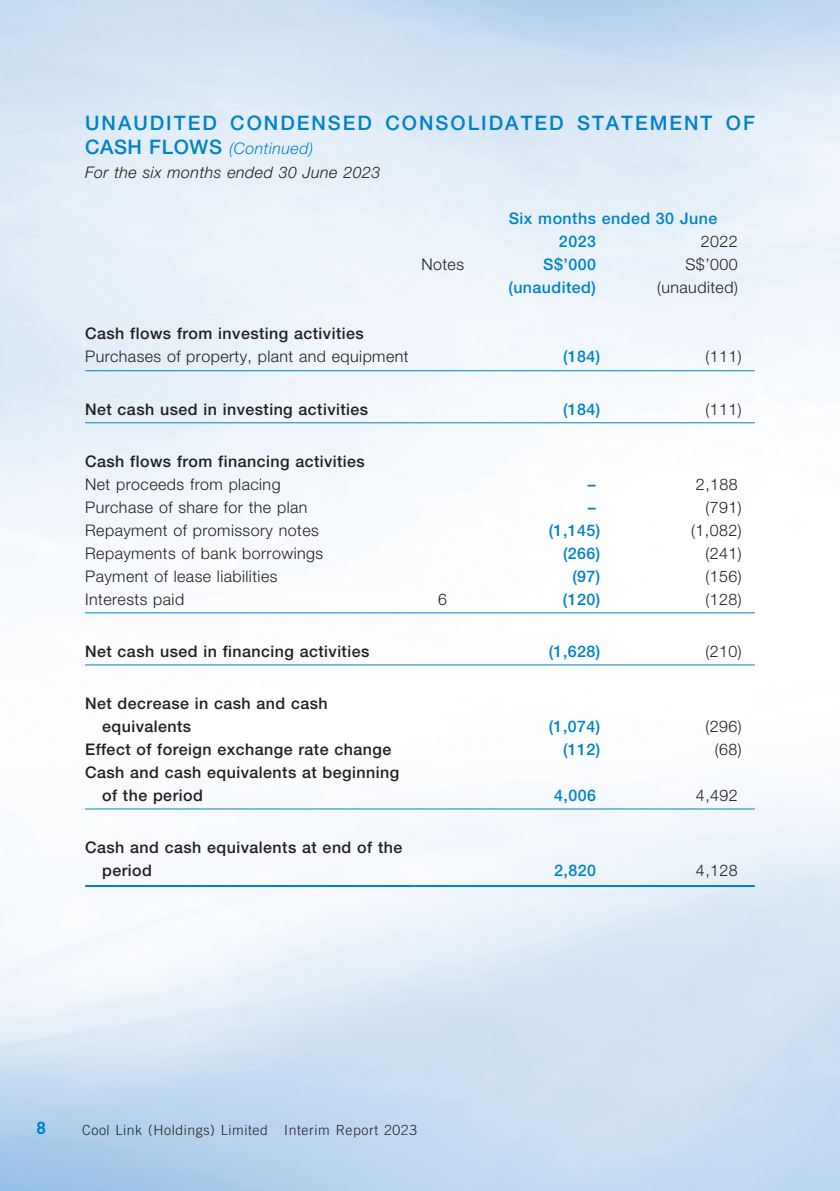
<style>
.page{position:relative;width:840px;height:1191px;background:#fff}
.page>*{position:absolute;margin:0;border:0;box-sizing:border-box;transform-origin:0 0}
.t1{font:500 20px "Helvetica Neue LT Std";letter-spacing:.1em;color:#0082c8}
.t2{font:700 17px "Trade Gothic LT Std";color:#0082c8}
.t3{font:500 16px/23px "Helvetica Neue LT Std";letter-spacing:.03em;color:#231f20}
.t4{font:300 16px "Helvetica Neue LT Std";letter-spacing:.03em;color:#231f20}
.t5{font:500 16px/23px "Helvetica Neue LT Std";letter-spacing:.03em;color:#0082c8}
.t6{font:italic 300 16px/24px "Helvetica Neue LT Std";letter-spacing:.03em;color:#231f20}
.t7{font:300 14px "Trade Gothic LT Std";letter-spacing:.04em;color:#231f20}
.s1{font-weight:500;font-style:normal;font-size:20px;color:#0082c8}
.s2{color:#0082c8}
</style>
<div class="page">
<img style="left:0;top:0;width:839px;height:1191px">
<hr style="left:85px;top:370px;width:329px;height:1px;background:#0082c8">
<hr style="left:414px;top:370px;width:57px;height:1px;background:#0082c8">
<hr style="left:471px;top:370px;width:141px;height:1px;background:#0082c8">
<hr style="left:612px;top:370px;width:142px;height:1px;background:#0082c8">
<hr style="left:85px;top:422px;width:329px;height:1px;background:#0082c8">
<hr style="left:414px;top:422px;width:57px;height:1px;background:#0082c8">
<hr style="left:471px;top:422px;width:141px;height:1px;background:#0082c8">
<hr style="left:612px;top:422px;width:142px;height:1px;background:#0082c8">
<hr style="left:85px;top:612px;width:329px;height:1px;background:#0082c8">
<hr style="left:414px;top:612px;width:57px;height:1px;background:#0082c8">
<hr style="left:471px;top:612px;width:141px;height:1px;background:#0082c8">
<hr style="left:612px;top:612px;width:142px;height:1px;background:#0082c8">
<hr style="left:85px;top:664px;width:329px;height:1px;background:#0082c8">
<hr style="left:414px;top:664px;width:57px;height:1px;background:#0082c8">
<hr style="left:471px;top:664px;width:141px;height:1px;background:#0082c8">
<hr style="left:612px;top:664px;width:142px;height:1px;background:#0082c8">
<hr style="left:85px;top:808px;width:329px;height:1px;background:#0082c8">
<hr style="left:414px;top:808px;width:57px;height:1px;background:#0082c8">
<hr style="left:471px;top:808px;width:141px;height:1px;background:#0082c8">
<hr style="left:612px;top:808px;width:142px;height:1px;background:#0082c8">
<hr style="left:85px;top:885px;width:329px;height:2px;background:#0082c8">
<hr style="left:414px;top:885px;width:57px;height:2px;background:#0082c8">
<hr style="left:471px;top:885px;width:141px;height:2px;background:#0082c8">
<hr style="left:612px;top:885px;width:142px;height:2px;background:#0082c8">
<p class="t1" style="left:85px;top:111px;width:671px">UNAUDITED CONDENSED CONSOLIDATED STATEMENT OF</p>
<p class="t6" style="left:85px;top:136px;width:296px"><span class="s1">CASH FLOWS</span> <span class="s2">(Continued)<br></span>For the six months ended 30 June 2023</p>
<p class="t5" style="left:558px;top:207px;width:160px;text-indent:-50px">Six months ended 30 June<br>2023</p>
<p class="t4" style="left:700px;top:232px;width:38px">2022</p>
<p class="t4" style="left:421px;top:255px;width:44px">Notes</p>
<p class="t5" style="left:543px;top:253px;width:54px">S$’000</p>
<p class="t4" style="left:685px;top:255px;width:54px">S$’000</p>
<p class="t5" style="left:508px;top:276px;width:89px">(unaudited)</p>
<p class="t4" style="left:656px;top:278px;width:82px">(unaudited)</p>
<p class="t3" style="left:85px;top:322px;width:280px">Cash flows from investing activities</p>
<p class="t4" style="left:85px;top:347px;width:325px">Purchases of property, plant and equipment</p>
<p class="t5" style="left:562px;top:345px;width:39px">(184)</p>
<p class="t4" style="left:705px;top:347px;width:38px">(111)</p>
<p class="t3" style="left:85px;top:397px;width:284px">Net cash used in investing activities</p>
<p class="t5" style="left:562px;top:397px;width:39px">(184)</p>
<p class="t4" style="left:705px;top:399px;width:38px">(111)</p>
<p class="t3" style="left:85px;top:449px;width:281px">Cash flows from financing activities</p>
<p class="t4" style="left:85px;top:474px;width:197px">Net proceeds from placing</p>
<p class="t5" style="left:587px;top:472px;width:9px">–</p>
<p class="t4" style="left:695px;top:474px;width:43px">2,188</p>
<p class="t4" style="left:85px;top:497px;width:224px">Purchase of share for the plan</p>
<p class="t5" style="left:587px;top:495px;width:9px">–</p>
<p class="t4" style="left:705px;top:497px;width:38px">(791)</p>
<p class="t4" style="left:85px;top:520px;width:235px">Repayment of promissory notes</p>
<p class="t5" style="left:548px;top:518px;width:53px">(1,145)</p>
<p class="t4" style="left:690px;top:520px;width:52px">(1,082)</p>
<p class="t4" style="left:85px;top:543px;width:239px">Repayments of bank borrowings</p>
<p class="t5" style="left:562px;top:541px;width:39px">(266)</p>
<p class="t4" style="left:705px;top:543px;width:38px">(241)</p>
<p class="t4" style="left:85px;top:566px;width:194px">Payment of lease liabilities</p>
<p class="t5" style="left:572px;top:564px;width:30px">(97)</p>
<p class="t4" style="left:705px;top:566px;width:38px">(156)</p>
<p class="t4" style="left:85px;top:589px;width:101px">Interests paid</p>
<p class="t4" style="left:438px;top:589px;width:10px">6</p>
<p class="t5" style="left:562px;top:587px;width:39px">(120)</p>
<p class="t4" style="left:705px;top:589px;width:38px">(128)</p>
<p class="t3" style="left:85px;top:639px;width:285px">Net cash used in financing activities</p>
<p class="t5" style="left:548px;top:639px;width:53px">(1,628)</p>
<p class="t4" style="left:705px;top:641px;width:38px">(210)</p>
<p class="t3" style="left:102px;top:691px;width:227px;text-indent:-17px">Net decrease in cash and cash equivalents</p>
<p class="t5" style="left:548px;top:714px;width:53px">(1,074)</p>
<p class="t4" style="left:705px;top:716px;width:38px">(296)</p>
<p class="t3" style="left:85px;top:737px;width:307px">Effect of foreign exchange rate change</p>
<p class="t5" style="left:562px;top:737px;width:39px">(112)</p>
<p class="t4" style="left:714px;top:739px;width:28px">(68)</p>
<p class="t3" style="left:102px;top:760px;width:298px;text-indent:-17px">Cash and cash equivalents at beginning of the period</p>
<p class="t5" style="left:553px;top:783px;width:43px">4,006</p>
<p class="t4" style="left:695px;top:785px;width:43px">4,492</p>
<p class="t3" style="left:102px;top:835px;width:301px;text-indent:-17px">Cash and cash equivalents at end of the period</p>
<p class="t2" style="left:36px;top:1117px;width:11px">8</p>
<p class="t7" style="left:82px;top:1121px;width:336px">Cool Link (Holdings) Limited Interim Report 2023</p>
<p class="t5" style="left:553px;top:858px;width:43px">2,820</p>
<p class="t4" style="left:695px;top:860px;width:43px">4,128</p>
</div>
